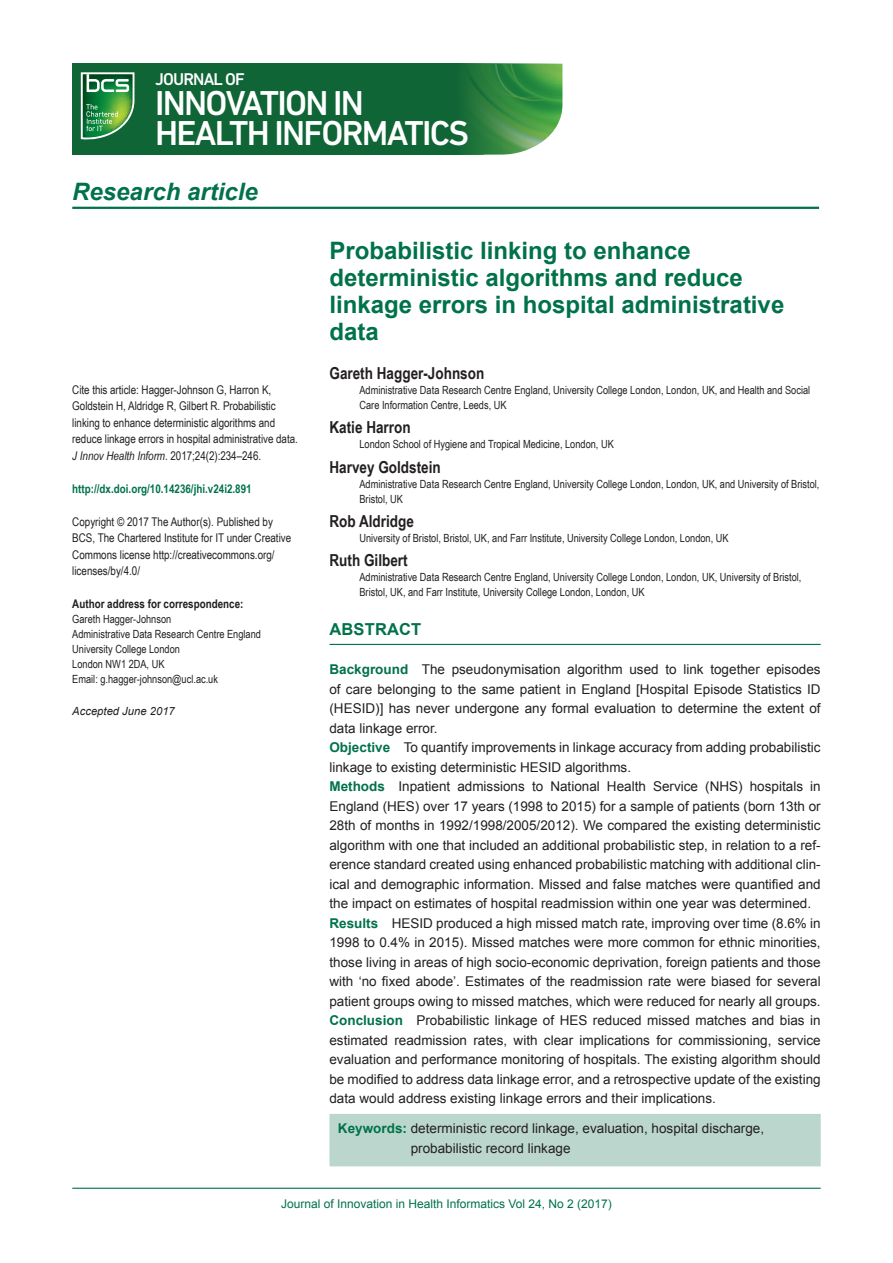
<style>
.page{position:relative;width:893px;height:1263px;background:#fff}
.page>*{position:absolute;margin:0;border:0;box-sizing:border-box;transform-origin:0 0}
.t1{font:500 35.25px/30px "DIN Next LT Pro";letter-spacing:-.05em;color:#fff}
.t2{font:700 24px/27px "Arial";color:#007249}
.t3{font:italic 700 24px "Arial";color:#007249}
.t4{font:500 17.25px "DIN Next LT Pro";letter-spacing:-.05em;color:#fff}
.t5{font:700 16.5px "Arial Narrow";color:#231f20}
.t6{font:700 16.5px "Arial";letter-spacing:.01em;color:#007249}
.t7{font:13.5px/19.5px "Arial";color:#231f20}
.t8{font:12px/16.5px "Arial Narrow";letter-spacing:-.005em;color:#231f20}
.t9{font:12px "Arial";color:#007249}
.t10{font:700 12px "Arial Narrow";color:#007249}
.t11{font:700 12px "Arial Narrow";color:#231f20}
.t12{font:11.25px/15px "Arial Narrow";color:#231f20}
.t13{font:italic 11.25px "Arial";color:#231f20}
.s1{font-style:italic}
.s2{font-weight:700;color:#007249}
</style>
<div class="page">
<hr style="left:72px;top:1188px;width:749px;height:1px;background:#007249">
<div style="left:72px;top:64px;width:491px;height:90px;background:#0f6535"></div>
<svg style="left:81px;top:72px;width:53px;height:68px"></svg>
<svg style="left:484px;top:64px;width:79px;height:90px;background:#509d57"></svg>
<hr style="left:329px;top:644px;width:492px;height:1px;background:#007249">
<div style="left:329px;top:1114px;width:492px;height:52px;background:#bbd7cd"></div>
<hr style="left:72px;top:207px;width:747px;height:2px;background:#007249">
<p class="t4" style="left:155px;top:69px;width:91px">JOURNAL OF</p>
<h1 class="t1" style="left:155px;top:87px;width:315px">INNOVATION IN<br>HEALTH INFORMATICS</h1>
<h2 class="t3" style="left:72px;top:176px;width:187px">Research article</h2>
<p class="t8" style="left:72px;top:381px;width:227px">Cite this article: Hagger-Johnson G, Harron K, Goldstein H, Aldridge R, Gilbert R. Probabilistic linking to enhance deterministic algorithms and reduce linkage errors in hospital administrative data.<br><span class="s1">J Innov Health Inform</span>. 2017;24(2):234–246.</p>
<p class="t10" style="left:72px;top:480px;width:181px">http://dx.doi.org/10.14236/jhi.v24i2.891</p>
<p class="t8" style="left:72px;top:513px;width:220px">Copyright © 2017 The Author(s). Published by BCS, The Chartered Institute for IT under Creative Commons license http://creativecommons.org/ licenses/by/4.0/</p>
<p class="t11" style="left:72px;top:595px;width:173px">Author address for correspondence:</p>
<p class="t12" style="left:72px;top:612px;width:190px">Gareth Hagger-Johnson<br>Administrative Data Research Centre England<br>University College London<br>London NW1 2DA, UK<br>Email: g.hagger-johnson@ucl.ac.uk</p>
<p class="t13" style="left:72px;top:704px;width:104px">Accepted June 2017</p>
<h2 class="t2" style="left:329px;top:238px;width:456px">Probabilistic linking to enhance deterministic algorithms and reduce linkage errors in hospital administrative data</h2>
<p class="t5" style="left:329px;top:360px;width:156px">Gareth Hagger-Johnson</p>
<p class="t12" style="left:359px;top:382px;width:452px">Administrative Data Research Centre England, University College London, London, UK, and Health and Social<br>Care Information Centre, Leeds, UK</p>
<p class="t5" style="left:329px;top:415px;width:83px">Katie Harron</p>
<p class="t12" style="left:359px;top:436px;width:256px">London School of Hygiene and Tropical Medicine, London, UK</p>
<p class="t5" style="left:329px;top:454px;width:113px">Harvey Goldstein</p>
<p class="t12" style="left:359px;top:476px;width:461px">Administrative Data Research Centre England, University College London, London, UK, and University of Bristol,<br>Bristol, UK</p>
<p class="t5" style="left:329px;top:509px;width:86px">Rob Aldridge</p>
<p class="t12" style="left:359px;top:530px;width:371px">University of Bristol, Bristol, UK, and Farr Institute, University College London, London, UK</p>
<p class="t5" style="left:329px;top:548px;width:80px">Ruth Gilbert</p>
<p class="t12" style="left:359px;top:569px;width:443px">Administrative Data Research Centre England, University College London, London, UK, University of Bristol,<br>Bristol, UK, and Farr Institute, University College London, London, UK</p>
<p class="t6" style="left:329px;top:619px;width:93px">Abstract</p>
<p class="t7" style="left:329px;top:660px;width:493px"><span class="s2">Background</span> The pseudonymisation algorithm used to link together episodes of care belonging to the same patient in England [Hospital Episode Statistics ID (HESID)] has never undergone any formal evaluation to determine the extent of data linkage error.<br><span class="s2">Objective</span> To quantify improvements in linkage accuracy from adding probabilistic linkage to existing deterministic HESID algorithms.<br><span class="s2">Methods</span> Inpatient admissions to National Health Service (NHS) hospitals in England (HES) over 17 years (1998 to 2015) for a sample of patients (born 13th or 28th of months in 1992/1998/2005/2012). We compared the existing deterministic algorithm with one that included an additional probabilistic step, in relation to a ref&shy;erence standard created using enhanced probabilistic matching with additional clin&shy;ical and demographic information. Missed and false matches were quantified and the impact on estimates of hospital readmission within one year was determined.<br><span class="s2">Results</span> HESID produced a high missed match rate, improving over time (8.6% in 1998 to 0.4% in 2015). Missed matches were more common for ethnic minorities, those living in areas of high socio-economic deprivation, foreign patients and those with ‘no fixed abode’. Estimates of the readmission rate were biased for several patient groups owing to missed matches, which were reduced for nearly all groups.<br><span class="s2">Conclusion</span> Probabilistic linkage of HES reduced missed matches and bias in estimated readmission rates, with clear implications for commissioning, service evaluation and performance monitoring of hospitals. The existing algorithm should be modified to address data linkage error, and a retrospective update of the existing data would address existing linkage errors and their implications.</p>
<p class="t7" style="left:411px;top:1119px;width:355px;text-indent:-73px"><span class="s2">Keywords:</span> deterministic record linkage, evaluation, hospital discharge, probabilistic record linkage</p>
<p class="t9" style="left:281px;top:1196px;width:332px">Journal of Innovation in Health Informatics Vol 24, No 2 (2017)</p>
</div>
